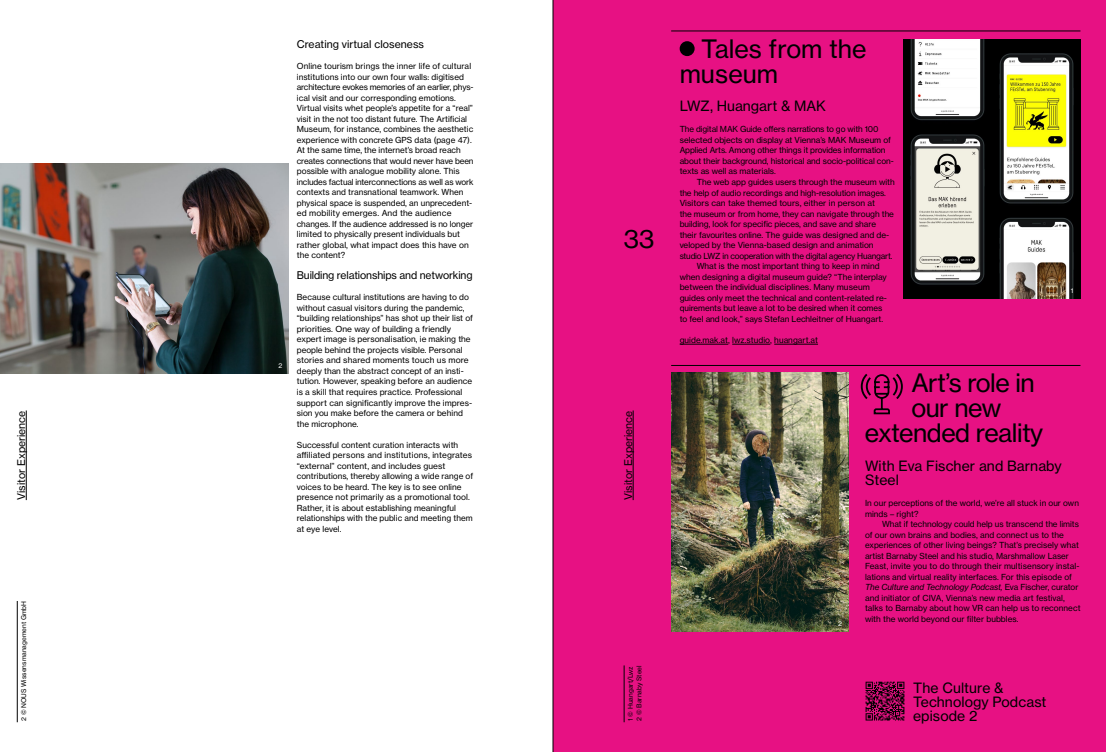
<style>
.page{position:relative;width:1106px;height:752px;background:#fff}
.page>*{position:absolute;margin:0;border:0;box-sizing:border-box;transform-origin:0 0}
.t1{font:25px "N Haas Grotesk TX Pro 55 Rg";letter-spacing:-.02em;color:#000}
.t2{font:25px/25px "N Haas Grotesk TX Pro 55 Rg";color:#000}
.t3{font:14px/14px "N Haas Grotesk TX Pro 55 Rg";letter-spacing:.005em;color:#000}
.t4{font:10.5px "N Haas Grotesk TX Pro 55 Rg";color:#000}
.t5{font:8.2px/10.5px "N Haas Grotesk TX Pro 55 Rg";color:#000}
.t6{font:8.2px "N Haas Grotesk TX Pro 55 Rg";letter-spacing:-.025em;color:#000}
.t7{font:8.2px "N Haas Grotesk TX Pro 56 It";letter-spacing:-.005em;color:#000}
.t8{font:6.5px/8.5px "N Haas Grotesk TX Pro 55 Rg";color:#000}
.t9{font:6.5px "N Haas Grotesk TX Pro 55 Rg";color:#fff}
.s1{font-family:"N Haas Grotesk TX Pro 55 Rg"}
</style>
<div class="page">
<div style="left:553px;top:0;width:553px;height:751px;background:#e71183"></div>
<img style="left:0;top:164px;width:288px;height:210px">
<img style="left:903px;top:39px;width:177px;height:259px">
<img style="left:671px;top:372px;width:177px;height:259px">
<img style="left:865px;top:681px;width:39px;height:39px">
<div style="left:679px;top:41px;width:15px;height:15px;background:#000;border-radius:50%"></div>
<hr style="left:679px;top:344px;width:49px;height:1px;background:#000">
<hr style="left:732px;top:344px;width:38px;height:1px;background:#000">
<hr style="left:774px;top:344px;width:44px;height:1px;background:#000">
<hr style="left:671px;top:31px;width:409px;height:1px;background:#000">
<hr style="left:671px;top:365px;width:409px;height:1px;background:#000">
<hr style="left:26px;top:410px;width:1px;height:90px;background:#000">
<svg style="left:860px;top:373px;width:42px;height:42px"></svg>
<hr style="left:633px;top:410px;width:1px;height:90px;background:#000">
<hr style="left:17px;top:600px;width:1px;height:121px;background:#000">
<hr style="left:624px;top:665px;width:1px;height:56px;background:#000">
<hr style="left:553px;top:0;width:1px;height:751px;background:#000">
<p class="t4" style="left:297px;top:38px;width:129px">Creating virtual closeness</p>
<p class="t5" style="left:297px;top:61px;width:178px">Online tourism brings the inner life of cultural institutions into our own four walls: digitised architecture evokes memories of an earlier, phys-- ical visit and our corresponding emotions.<br>Virtual visits whet people’s appetite for a “real” visit in the not too distant future. The Artificial Museum, for instance, combines the aesthetic experience with concrete GPS data (page 47).<br>At the same time, the internet’s broad reach creates connections that would never have been possible with analogue mobility alone. This includes factual interconnections as well as work contexts and transnational teamwork. When physical space is suspended, an unprecedent-- ed mobility emerges. And the audience changes. If the audience addressed is no longer limited to physically present individuals but rather global, what impact does this have on the content?</p>
<p class="t4" style="left:297px;top:269px;width:177px">Building relationships and networking</p>
<p class="t5" style="left:297px;top:292px;width:178px">Because cultural institutions are having to do without casual visitors during the pandemic, “building relationships” has shot up their list of priorities. One way of building a friendly expert image is personalisation, ie making the people behind the projects visible. Personal stories and shared moments touch us more deeply than the abstract concept of an insti&shy;tution. However, speaking before an audience is a skill that requires practice. Professional support can significantly improve the impres&shy;sion you make before the camera or behind the microphone.</p>
<p class="t5" style="left:297px;top:439px;width:178px">Successful content curation interacts with affiliated persons and institutions, integrates “external” content, and includes guest contributions, thereby allowing a wide range of voices to be heard. The key is to see online presence not primarily as a promotional tool.<br>Rather, it is about establishing meaningful relationships with the public and meeting them at eye level.</p>
<h1 class="t1" style="left:624px;top:223px;width:32px">33</h1>
<p class="t9" style="left:278px;top:362px;width:5px">2</p>
<p class="t4" style="left:15px;top:500px;width:91px;rotate:-90deg">Visitor Experience</p>
<p class="t4" style="left:622px;top:500px;width:91px;rotate:-90deg">Visitor Experience</p>
<p class="t8" style="left:19px;top:720px;width:121px;rotate:-90deg">2 © NOUS Wissensmanagement GmbH</p>
<p class="t8" style="left:626px;top:720px;width:57px;rotate:-90deg">1 © Huangart/Lwz<br>2 © Barnaby Steel</p>
<h1 class="t2" style="left:679px;top:36px;width:188px;text-indent:22px">Tales from the museum</h1>
<h2 class="t3" style="left:679px;top:99px;width:148px">LWZ, Huangart &amp; MAK</h2>
<p class="t5" style="left:679px;top:124px;width:214px">The digital MAK Guide offers narrations to go with 100 selected objects on display at Vienna’s MAK Museum of Applied Arts. Among other things it provides information about their background, historical and socio-political con-- texts as well as materials.</p>
<p class="t5" style="left:696px;top:177px;width:200px">The web app guides users through the museum with</p>
<p class="t5" style="left:679px;top:187px;width:208px">the help of audio recordings and high-resolution images.</p>
<p class="t5" style="left:679px;top:198px;width:197px">Visitors can take themed tours, either in person at</p>
<p class="t5" style="left:679px;top:208px;width:216px">the museum or from home, they can navigate through the</p>
<p class="t5" style="left:679px;top:219px;width:198px">building, look for specific pieces, and save and share</p>
<p class="t5" style="left:679px;top:229px;width:209px">their favourites online. The guide was designed and de--</p>
<p class="t5" style="left:679px;top:240px;width:195px">veloped by the Vienna-based design and animation</p>
<p class="t6" style="left:679px;top:250px;width:214px">studio LWZ in cooperation with the digital agency Huangart.</p>
<p class="t5" style="left:696px;top:261px;width:184px">What is the most important thing to keep in mind</p>
<p class="t5" style="left:679px;top:271px;width:209px">when designing a digital museum guide? “The interplay</p>
<p class="t5" style="left:679px;top:282px;width:192px">between the individual disciplines. Many museum</p>
<p class="t5" style="left:679px;top:292px;width:207px">guides only meet the technical and content-related re--</p>
<p class="t5" style="left:679px;top:303px;width:204px">quirements but leave a lot to be desired when it comes</p>
<p class="t5" style="left:679px;top:313px;width:205px">to feel and look,” says Stefan Lechleitner of Huangart.</p>
<p class="t5" style="left:679px;top:334px;width:140px">guide.mak.at, lwz.studio, huangart.at</p>
<p class="t9" style="left:1070px;top:286px;width:4px">1</p>
<p class="t9" style="left:838px;top:619px;width:5px">2</p>
<h1 class="t1" style="left:911px;top:367px;width:125px">Art’s role in</h1>
<h1 class="t1" style="left:911px;top:392px;width:92px">our new</h1>
<h1 class="t1" style="left:865px;top:417px;width:180px">extended reality</h1>
<h2 class="t3" style="left:865px;top:458px;width:198px">With Eva Fischer and Barnaby<br>Steel</h2>
<p class="t5" style="left:865px;top:497px;width:215px">In our perceptions of the world, we’re all stuck in our own minds – right?</p>
<p class="t5" style="left:865px;top:518px;width:216px;text-indent:17px">What if technology could help us transcend the limits of our own brains and bodies, and connect us to the experiences of other living beings? That’s precisely what artist Barnaby Steel and his studio, Marshmallow Laser Feast, invite you to do through their multisensory instal&shy;lations and virtual reality interfaces. For this episode of</p>
<p class="t7" style="left:865px;top:581px;width:215px">The Culture and Technology Podcast, <span class="s1">Eva Fischer, curator</span></p>
<p class="t5" style="left:865px;top:592px;width:217px">and initiator of CIVA, Vienna’s new media art festival, talks to Barnaby about how VR can help us to reconnect with the world beyond our filter bubbles.</p>
<h2 class="t3" style="left:913px;top:680px;width:135px">The Culture &amp;<br>Technology Podcast episode 2</h2>
</div>
